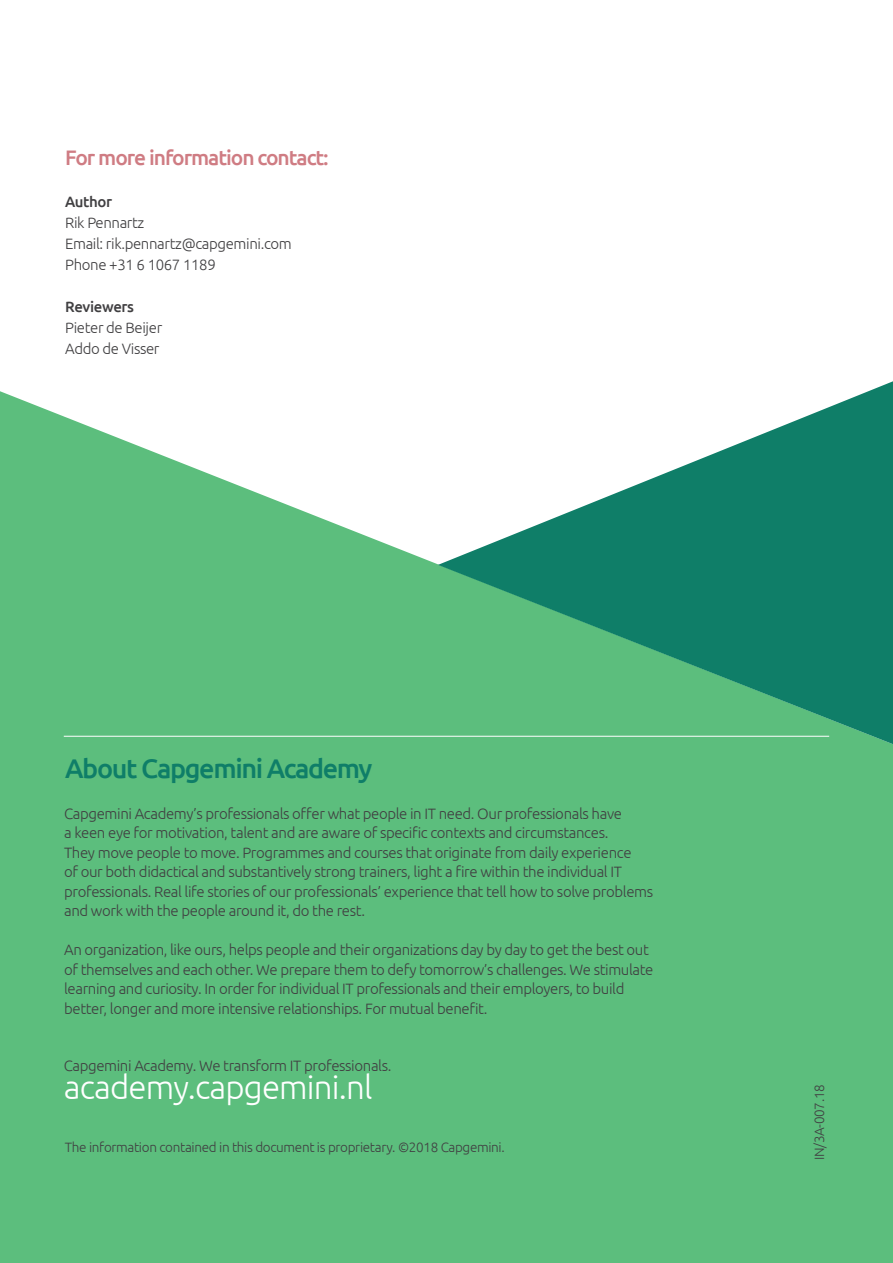
<style>
.page{position:relative;width:893px;height:1263px;background:#fff}
.page>*{position:absolute;margin:0;border:0;box-sizing:border-box;transform-origin:0 0}
.t1{font:300 33px "Ubuntu";letter-spacing:-.025em;color:#fff}
.t2{font:500 27px "Ubuntu";letter-spacing:-.05em;color:#0f7e68}
.t3{font:500 21px "Ubuntu";letter-spacing:-.05em;color:#cf7c83}
.t4{font:300 15px/19.5px "Ubuntu";letter-spacing:-.025em;color:#414042}
.t5{font:500 15px "Ubuntu";letter-spacing:-.025em;color:#414042}
.t6{font:300 13.5px "Ubuntu";letter-spacing:-.025em;color:#414042}
</style>
<div class="page">
<div style="left:0;top:391px;width:893px;height:872px;background:#5cbe7d"></div>
<hr style="left:64px;top:736px;width:765px;height:1px;background:#fff">
<svg style="left:438px;top:381px;width:455px;height:363px"></svg>
<h3 class="t3" style="left:65px;top:144px;width:265px">For more information contact:</h3>
<p class="t5" style="left:65px;top:192px;width:48px">Author</p>
<p class="t4" style="left:65px;top:212px;width:228px;line-height:21px">Rik Pennartz<br>Email: rik.pennartz@capgemini.com<br>Phone +31 6 1067 1189</p>
<p class="t5" style="left:65px;top:297px;width:70px">Reviewers</p>
<p class="t4" style="left:65px;top:317px;width:99px;line-height:21px">Pieter de Beijer<br>Addo de Visser</p>
<h2 class="t2" style="left:65px;top:751px;width:309px">About Capgemini Academy</h2>
<p class="t4" style="left:64px;top:803px;width:590px">Capgemini Academy’s professionals offer what people in IT need. Our professionals have<br>a keen eye for motivation, talent and are aware of specific contexts and circumstances.<br>They move people to move. Programmes and courses that originate from daily experience<br>of our both didactical and substantively strong trainers, light a fire within the individual IT professionals. Real life stories of our professionals’ experience that tell how to solve problems and work with the people around it, do the rest.</p>
<p class="t4" style="left:64px;top:939px;width:591px">An organization, like ours, helps people and their organizations day by day to get the best out of themselves and each other. We prepare them to defy tomorrow’s challenges. We stimulate learning and curiosity. In order for individual IT professionals and their employers, to build better, longer and more intensive relationships. For mutual benefit.</p>
<p class="t4" style="left:64px;top:1055px;width:329px">Capgemini Academy. We transform IT professionals.</p>
<h1 class="t1" style="left:64px;top:1068px;width:310px">academy.capgemini.nl</h1>
<p class="t6" style="left:65px;top:1139px;width:441px">The information contained in this document is proprietary. ©2018 Capgemini.</p>
<p class="t6" style="left:811px;top:1160px;width:77px;rotate:-90deg">IN/3A-007.18</p>
</div>
